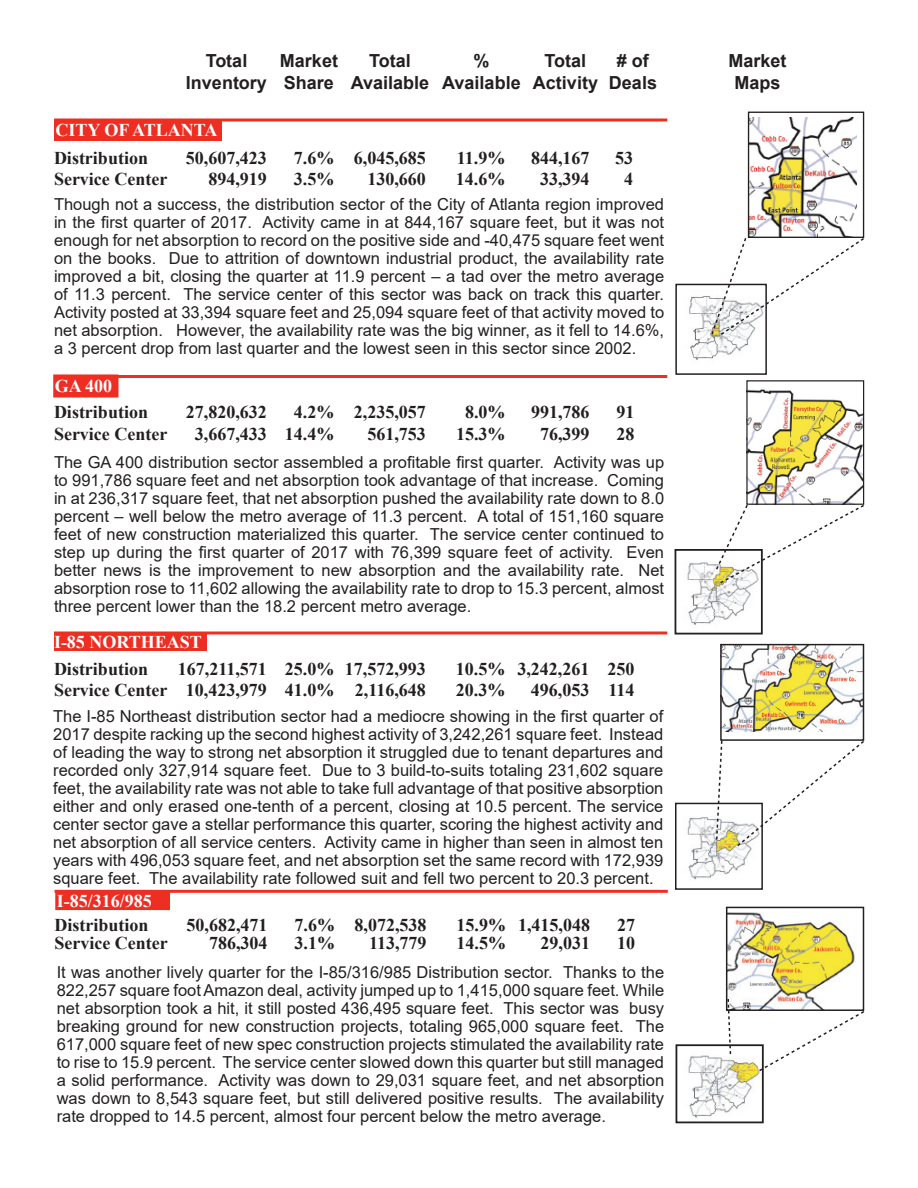
<style>
.page{position:relative;width:918px;height:1188px;background:#fff}
.page>*{position:absolute;margin:0;border:0;box-sizing:border-box;transform-origin:0 0}
.area_boxes{font:700 18px "Times New Roman";color:#231f20}
.area_header{font:700 18px "Arial";color:#231f20}
.t1{font:700 18px "Times New Roman";color:#fff}
.t2{font:16.5px/18px "Arial";color:#231f20;text-align:justify}
</style>
<div class="page">
<img style="left:687px;top:817px;width:65px;height:63px">
<div style="left:675px;top:803px;width:88px;height:87px;border:2px solid #231f20"></div>
<div style="left:55px;top:120px;width:166px;height:20px;background:#ee2e22"></div>
<div style="left:54px;top:119px;width:168px;height:22px;border:2px solid #ee2e22"></div>
<div style="left:54px;top:375px;width:64px;height:22px;background:#ee2e22"></div>
<div style="left:53px;top:374px;width:65px;height:24px;border:2px solid #ee2e22"></div>
<hr style="left:54px;top:632px;width:613px;height:2px;background:#ee2e22">
<hr style="left:54px;top:375px;width:613px;height:3px;background:#ee2e22">
<svg style="left:54px;top:118px;width:613px;height:4px;background:#f15a51"></svg>
<div style="left:54px;top:633px;width:153px;height:18px;background:#ee2e22"></div>
<svg style="left:715px;top:741px;width:8px;height:100px"></svg>
<svg style="left:736px;top:739px;width:129px;height:109px"></svg>
<img style="left:750px;top:118px;width:107px;height:118px">
<div style="left:748px;top:112px;width:116px;height:126px;border:1px solid #231f20"></div>
<img style="left:689px;top:296px;width:62px;height:64px">
<div style="left:675px;top:284px;width:92px;height:91px;border:2px solid #231f20"></div>
<svg style="left:710px;top:236px;width:155px;height:100px"></svg>
<img style="left:748px;top:389px;width:114px;height:114px">
<div style="left:746px;top:380px;width:118px;height:125px;border:1px solid #231f20"></div>
<img style="left:687px;top:562px;width:65px;height:63px">
<div style="left:675px;top:549px;width:88px;height:85px;border:2px solid #231f20"></div>
<svg style="left:715px;top:503px;width:150px;height:82px"></svg>
<img style="left:722px;top:646px;width:140px;height:85px">
<div style="left:720px;top:644px;width:144px;height:97px;border:1px solid #231f20"></div>
<hr style="left:55px;top:890px;width:613px;height:3px;background:#ee2e22">
<div style="left:56px;top:892px;width:113px;height:17px;background:#ee2e22"></div>
<div style="left:55px;top:891px;width:115px;height:19px;border:2px solid #ee2e22"></div>
<img style="left:729px;top:912px;width:126px;height:96px">
<div style="left:726px;top:907px;width:138px;height:104px;border:2px solid #231f20"></div>
<img style="left:688px;top:1055px;width:72px;height:63px">
<div style="left:676px;top:1044px;width:88px;height:79px;border:2px solid #231f20"></div>
<svg style="left:758px;top:1010px;width:107px;height:63px"></svg>
<svg style="left:727px;top:997px;width:5px;height:59px"></svg>
<p class="area_header" style="left:206px;top:48px;width:43px">Total</p>
<p class="area_header" style="left:280px;top:48px;width:60px">Market</p>
<p class="area_header" style="left:369px;top:48px;width:43px">Total</p>
<p class="area_header" style="left:473px;top:48px;width:18px">%</p>
<p class="area_header" style="left:545px;top:48px;width:43px">Total</p>
<p class="area_header" style="left:617px;top:48px;width:34px"># of</p>
<p class="area_header" style="left:728px;top:48px;width:60px">Market</p>
<p class="area_header" style="left:186px;top:70px;width:473px">Inventory Share Available Available Activity Deals</p>
<p class="area_header" style="left:734px;top:70px;width:48px">Maps</p>
<p class="t1" style="left:56px;top:117px;width:163px">CITY OF ATLANTA</p>
<p class="area_boxes" style="left:54px;top:145px;width:96px">Distribution</p>
<p class="area_boxes" style="left:186px;top:145px;width:82px">50,607,423</p>
<p class="area_boxes" style="left:294px;top:145px;width:133px">7.6% 6,045,685</p>
<p class="area_boxes" style="left:457px;top:145px;width:50px">11.9%</p>
<p class="area_boxes" style="left:531px;top:145px;width:60px">844,167</p>
<p class="area_boxes" style="left:615px;top:145px;width:19px">53</p>
<p class="area_boxes" style="left:54px;top:166px;width:115px">Service Center</p>
<p class="area_boxes" style="left:208px;top:166px;width:60px">894,919</p>
<p class="area_boxes" style="left:294px;top:166px;width:42px">3.5%</p>
<p class="area_boxes" style="left:367px;top:166px;width:60px">130,660</p>
<p class="area_boxes" style="left:456px;top:166px;width:51px">14.6%</p>
<p class="area_boxes" style="left:540px;top:166px;width:51px">33,394</p>
<p class="area_boxes" style="left:624px;top:166px;width:10px">4</p>
<p class="t2" style="left:54px;top:195px;width:612px">Though not a success, the distribution sector of the City of Atlanta region improved in the first quarter of 2017. Activity came in at 844,167 square feet, but it was not enough for net absorption to record on the positive side and -40,475 square feet went on the books. Due to attrition of downtown industrial product, the availability rate improved a bit, closing the quarter at 11.9 percent – a tad over the metro average of 11.3 percent. The service center of this sector was back on track this quarter.<br>Activity posted at 33,394 square feet and 25,094 square feet of that activity moved to net absorption. However, the availability rate was the big winner, as it fell to 14.6%, a 3 percent drop from last quarter and the lowest seen in this sector since 2002.</p>
<p class="t1" style="left:55px;top:373px;width:59px">GA 400</p>
<p class="area_boxes" style="left:54px;top:399px;width:96px">Distribution</p>
<p class="area_boxes" style="left:186px;top:399px;width:82px">27,820,632</p>
<p class="area_boxes" style="left:294px;top:399px;width:133px">4.2% 2,235,057</p>
<p class="area_boxes" style="left:465px;top:399px;width:42px">8.0%</p>
<p class="area_boxes" style="left:531px;top:399px;width:60px">991,786</p>
<p class="area_boxes" style="left:617px;top:399px;width:19px">91</p>
<p class="area_boxes" style="left:54px;top:421px;width:115px">Service Center</p>
<p class="area_boxes" style="left:195px;top:421px;width:141px">3,667,433 14.4%</p>
<p class="area_boxes" style="left:367px;top:421px;width:60px">561,753</p>
<p class="area_boxes" style="left:456px;top:421px;width:51px">15.3%</p>
<p class="area_boxes" style="left:540px;top:421px;width:51px">76,399</p>
<p class="area_boxes" style="left:616px;top:421px;width:19px">28</p>
<p class="t2" style="left:54px;top:453px;width:612px">The GA 400 distribution sector assembled a profitable first quarter. Activity was up to 991,786 square feet and net absorption took advantage of that increase. Coming in at 236,317 square feet, that net absorption pushed the availability rate down to 8.0 percent – well below the metro average of 11.3 percent. A total of 151,160 square feet of new construction materialized this quarter. The service center continued to step up during the first quarter of 2017 with 76,399 square feet of activity. Even better news is the improvement to new absorption and the availability rate. Net absorption rose to 11,602 allowing the availability rate to drop to 15.3 percent, almost three percent lower than the 18.2 percent metro average.</p>
<p class="t1" style="left:54px;top:629px;width:149px">I-85 NORTHEAST</p>
<p class="area_boxes" style="left:54px;top:656px;width:96px">Distribution</p>
<p class="area_boxes" style="left:178px;top:656px;width:250px">167,211,571 25.0% 17,572,993</p>
<p class="area_boxes" style="left:456px;top:656px;width:180px">10.5% 3,242,261 250</p>
<p class="area_boxes" style="left:54px;top:677px;width:373px">Service Center 10,423,979 41.0% 2,116,648</p>
<p class="area_boxes" style="left:456px;top:677px;width:51px">20.3%</p>
<p class="area_boxes" style="left:531px;top:677px;width:105px">496,053 114</p>
<p class="t2" style="left:53px;top:707px;width:612px">The I-85 Northeast distribution sector had a mediocre showing in the first quarter of 2017 despite racking up the second highest activity of 3,242,261 square feet. Instead of leading the way to strong net absorption it struggled due to tenant departures and recorded only 327,914 square feet. Due to 3 build-to-suits totaling 231,602 square feet, the availability rate was not able to take full advantage of that positive absorption either and only erased one-tenth of a percent, closing at 10.5 percent. The service center sector gave a stellar performance this quarter, scoring the highest activity and net absorption of all service centers. Activity came in higher than seen in almost ten years with 496,053 square feet, and net absorption set the same record with 172,939 square feet. The availability rate followed suit and fell two percent to 20.3 percent.</p>
<p class="t1" style="left:57px;top:888px;width:97px">I-85/316/985</p>
<p class="area_boxes" style="left:55px;top:912px;width:96px">Distribution</p>
<p class="area_boxes" style="left:187px;top:912px;width:82px">50,682,471</p>
<p class="area_boxes" style="left:295px;top:912px;width:133px">7.6% 8,072,538</p>
<p class="area_boxes" style="left:457px;top:912px;width:135px">15.9% 1,415,048</p>
<p class="area_boxes" style="left:617px;top:912px;width:19px">27</p>
<p class="area_boxes" style="left:55px;top:930px;width:115px">Service Center</p>
<p class="area_boxes" style="left:209px;top:930px;width:60px">786,304</p>
<p class="area_boxes" style="left:295px;top:930px;width:42px">3.1%</p>
<p class="area_boxes" style="left:369px;top:930px;width:59px">113,779</p>
<p class="area_boxes" style="left:457px;top:930px;width:51px">14.5%</p>
<p class="area_boxes" style="left:541px;top:930px;width:51px">29,031</p>
<p class="area_boxes" style="left:617px;top:930px;width:19px">10</p>
<p class="t2" style="left:57px;top:963px;width:609px">It was another lively quarter for the I-85/316/985 Distribution sector. Thanks to the 822,257 square foot Amazon deal, activity jumped up to 1,415,000 square feet. While net absorption took a hit, it still posted 436,495 square feet. This sector was busy breaking ground for new construction projects, totaling 965,000 square feet. The 617,000 square feet of new spec construction projects stimulated the availability rate to rise to 15.9 percent. The service center slowed down this quarter but still managed a solid performance. Activity was down to 29,031 square feet, and net absorption was down to 8,543 square feet, but still delivered positive results. The availability rate dropped to 14.5 percent, almost four percent below the metro average.</p>
</div>
